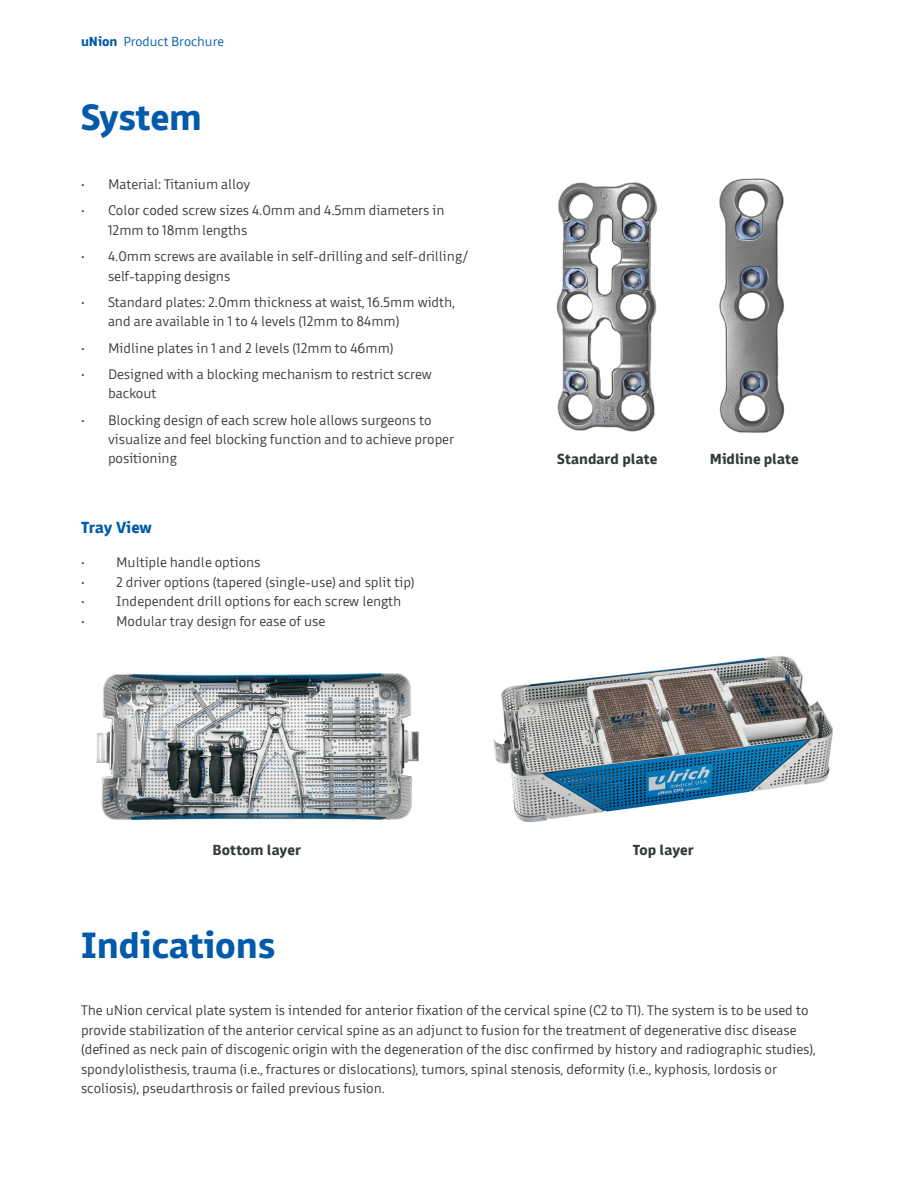
<style>
.page{position:relative;width:918px;height:1188px;background:#fff}
.page>*{position:absolute;margin:0;border:0;box-sizing:border-box;transform-origin:0 0}
.t1{font:700 37.5px "Domotika Pro";color:#015aaa}
.t2{font:700 16.5px "Domotika Pro";color:#015aaa}
.t3{font:700 15px "Domotika Pro";letter-spacing:.005em;color:#353b39}
.t4{font:300 14.25px/19.5px "Domotika Pro";color:#353b39}
.t5{font:300 13.5px "Domotika Pro";color:#015aaa}
.s1{font-weight:700}
</style>
<div class="page">
<img style="left:556px;top:178px;width:229px;height:255px">
<img style="left:96px;top:674px;width:323px;height:145px">
<img style="left:493px;top:656px;width:340px;height:167px">
<p class="t5" style="left:81px;top:32px;width:144px"><span class="s1">uNion</span> Product Brochure</p>
<h1 class="t1" style="left:81px;top:87px;width:123px">System</h1>
<p class="t4" style="left:81px;top:173px;width:171px">• Material: Titanium alloy</p>
<p class="t4" style="left:108px;top:199px;width:338px;text-indent:-27px">• Color coded screw sizes 4.0mm and 4.5mm diameters in<br>12mm to 18mm lengths</p>
<p class="t4" style="left:108px;top:245px;width:362px;text-indent:-27px">• 4.0mm screws are available in self-drilling and self-drilling/ self-tapping designs</p>
<p class="t4" style="left:108px;top:291px;width:348px;text-indent:-27px">• Standard plates: 2.0mm thickness at waist, 16.5mm width, and are available in 1 to 4 levels (12mm to 84mm)</p>
<p class="t4" style="left:81px;top:337px;width:314px">• Midline plates in 1 and 2 levels (12mm to 46mm)</p>
<p class="t4" style="left:108px;top:363px;width:325px;text-indent:-27px">• Designed with a blocking mechanism to restrict screw backout</p>
<p class="t4" style="left:108px;top:409px;width:348px;text-indent:-27px">• Blocking design of each screw hole allows surgeons to visualize and feel blocking function and to achieve proper positioning</p>
<p class="t2" style="left:81px;top:515px;width:72px">Tray View</p>
<p class="t4" style="left:81px;top:551px;width:181px">• Multiple handle options</p>
<p class="t4" style="left:81px;top:571px;width:335px">• 2 driver options (tapered (single-use) and split tip)</p>
<p class="t4" style="left:81px;top:590px;width:322px">• Independent drill options for each screw length</p>
<p class="t4" style="left:81px;top:610px;width:246px">• Modular tray design for ease of use</p>
<p class="t3" style="left:212px;top:837px;width:90px">Bottom layer</p>
<h1 class="t1" style="left:81px;top:915px;width:196px">Indications</h1>
<p class="t3" style="left:557px;top:447px;width:101px">Standard plate</p>
<p class="t3" style="left:710px;top:447px;width:90px">Midline plate</p>
<p class="t3" style="left:633px;top:837px;width:62px">Top layer</p>
<p class="t4" style="left:81px;top:999px;width:736px">The uNion cervical plate system is intended for anterior fixation of the cervical spine (C2 to T1). The system is to be used to provide stabilization of the anterior cervical spine as an adjunct to fusion for the treatment of degenerative disc disease (defined as neck pain of discogenic origin with the degeneration of the disc confirmed by history and radiographic studies), spondylolisthesis, trauma (i.e., fractures or dislocations), tumors, spinal stenosis, deformity (i.e., kyphosis, lordosis or scoliosis), pseudarthrosis or failed previous fusion.</p>
</div>
